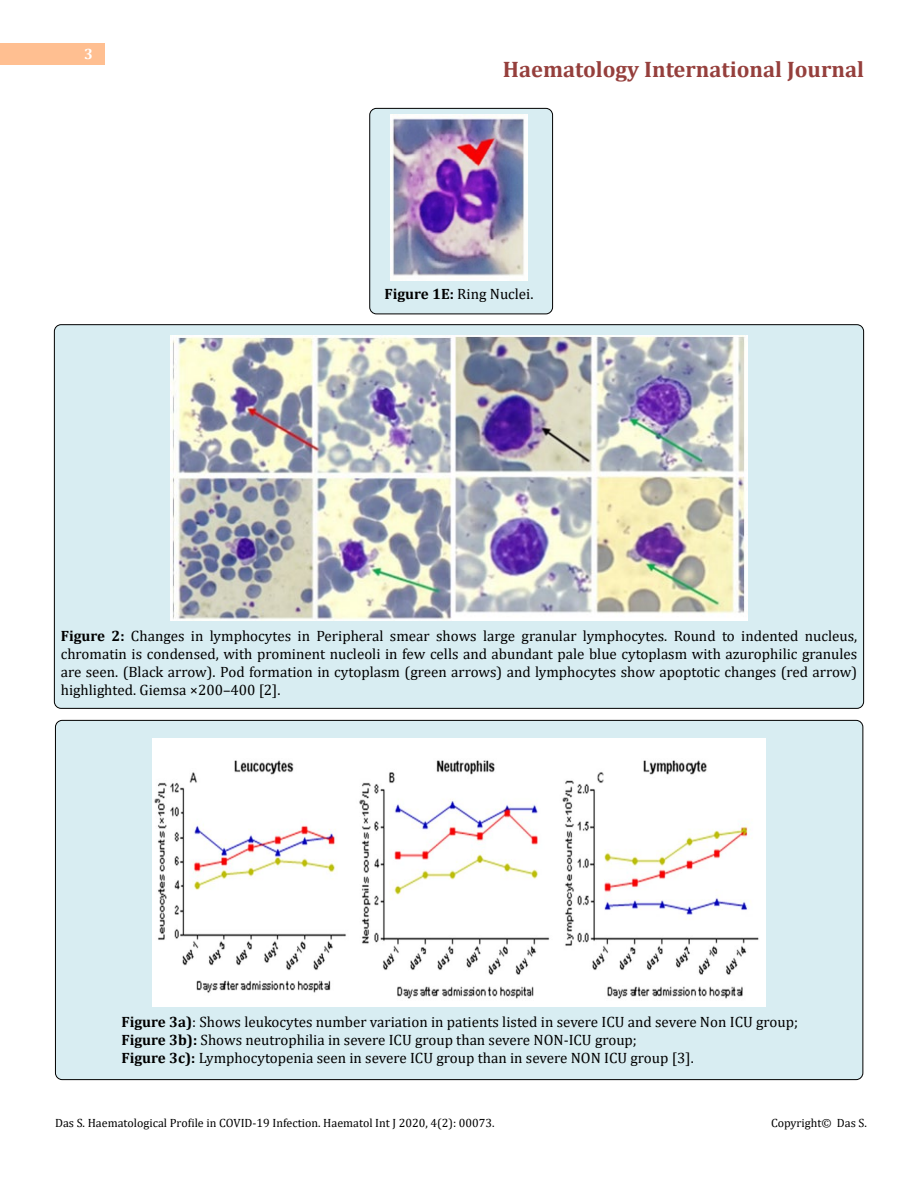
<style>
.page{position:relative;width:918px;height:1188px;background:#fff}
.page>*{position:absolute;margin:0;border:0;box-sizing:border-box;transform-origin:0 0}
.t1{font:700 22.5px "Cambria";color:#953f3c}
.t2{font:15px/18px "Cambria";color:#000;text-align:justify}
.t3{font:700 15px "Cambria";color:#fff}
.t4{font:12px "Cambria";color:#000}
.s1{font-weight:700}
</style>
<div class="page">
<div style="left:0;top:43px;width:105px;height:21px;background:#ffbf91"></div>
<div style="left:55px;top:720px;width:808px;height:360px;background:#d8edf2;border-radius:7px"></div>
<div style="left:54px;top:325px;width:810px;height:383px;background:#d8edf2;border-radius:7px"></div>
<div style="left:370px;top:108px;width:183px;height:206px;background:#d8edf2;border-radius:7px"></div>
<div style="left:369px;top:108px;width:184px;height:206px;border:1px solid #000;border-radius:7px"></div>
<img style="left:390px;top:115px;width:138px;height:166px">
<img style="left:170px;top:335px;width:578px;height:286px">
<img style="left:153px;top:739px;width:612px;height:268px">
<p class="t3" style="left:84px;top:44px;width:10px">3</p>
<h1 class="t1" style="left:503px;top:54px;width:363px">Haematology International Journal</h1>
<p class="t2" style="left:384px;top:285px;width:151px"><span class="s1">Figure 1E:</span> Ring Nuclei.</p>
<p class="t2" style="left:61px;top:627px;width:798px"><span class="s1">Figure 2:</span> Changes in lymphocytes in Peripheral smear shows large granular lymphocytes. Round to indented nucleus, chromatin is condensed, with prominent nucleoli in few cells and abundant pale blue cytoplasm with azurophilic granules are seen. (Black arrow). Pod formation in cytoplasm (green arrows) and lymphocytes show apoptotic changes (red arrow) highlighted. Giemsa ×200–400 [2].</p>
<p class="t2" style="left:122px;top:1013px;width:678px;text-align:left"><span class="s1">Figure 3a)</span>: Shows leukocytes number variation in patients listed in severe ICU and severe Non ICU group;<br><span class="s1">Figure 3b):</span> Shows neutrophilia in severe ICU group than severe NON-ICU group;<br><span class="s1">Figure 3c):</span> Lymphocytopenia seen in severe ICU group than in severe NON ICU group [3].</p>
<p class="t4" style="left:55px;top:1115px;width:441px">Das S. Haematological Profile in COVID-19 Infection. Haematol Int J 2020, 4(2): 00073.</p>
<p class="t4" style="left:771px;top:1115px;width:97px">Copyright© Das S.</p>
</div>
